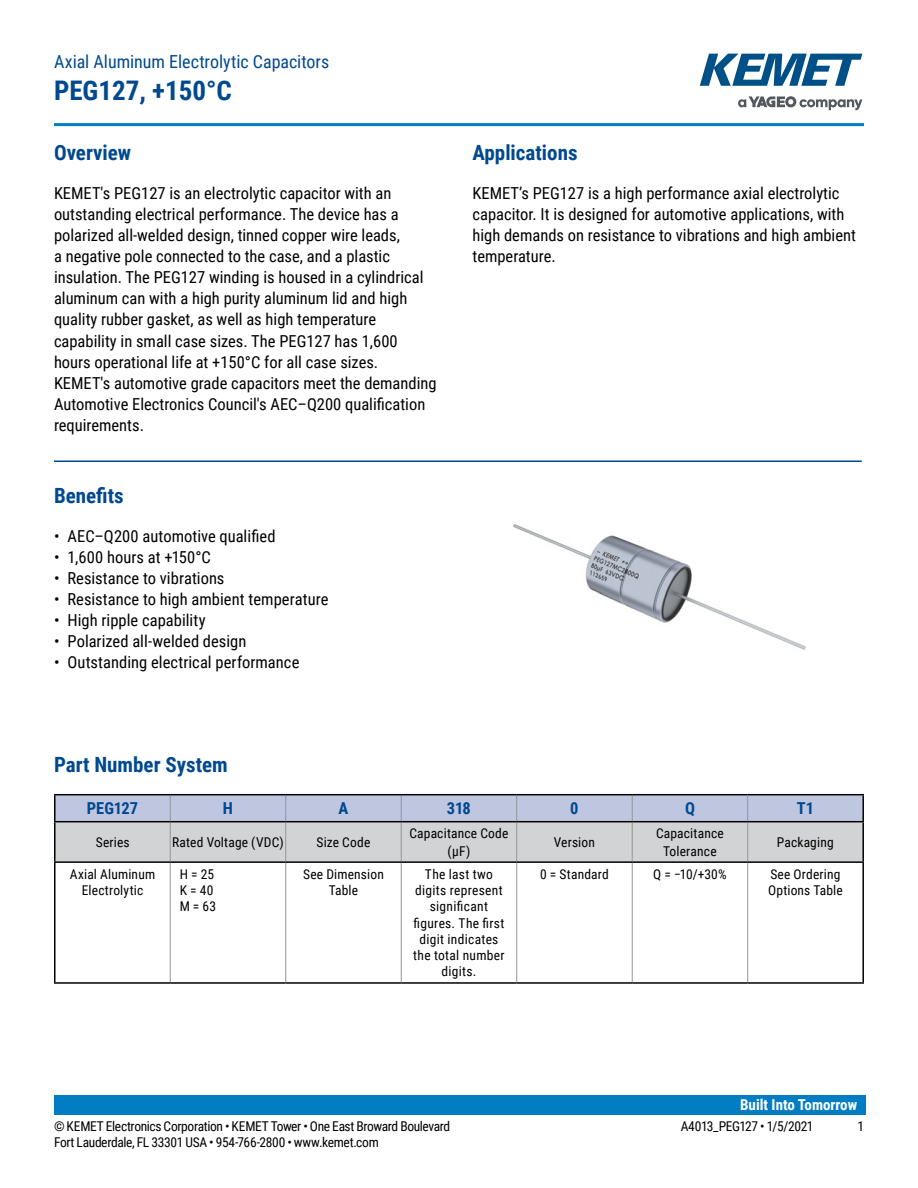
<style>
.page{position:relative;width:918px;height:1188px;background:#fff}
.page>*{position:absolute;margin:0;border:0;box-sizing:border-box;transform-origin:0 0}
.t1{font:700 27px "Roboto Condensed";color:#004990}
.t2{font:700 21px "Roboto Condensed";color:#004990}
.t3{font:18px "Roboto Condensed";color:#004990}
.t4{font:16.5px/21px "Roboto Condensed";color:#000}
.t5{font:700 16.5px "Roboto Condensed";letter-spacing:-.005em;color:#004990}
.t6{font:700 15px "Roboto Condensed";color:#fff}
.t7{font:13.5px/16.2px "Roboto Condensed";letter-spacing:.01em;color:#000;text-align:center}
.t8{font:13.5px "Roboto Condensed";letter-spacing:-.025em;color:#000}
.t9{font:13.5px "Roboto Condensed";letter-spacing:-.03em;color:#000}
</style>
<div class="page">
<svg style="left:738px;top:96px;width:124px;height:14px"></svg>
<svg style="left:700px;top:54px;width:162px;height:32px"></svg>
<hr style="left:54px;top:123px;width:810px;height:3px;background:#007dc3">
<div style="left:54px;top:1095px;width:811px;height:20px;background:#007dc3"></div>
<hr style="left:54px;top:460px;width:808px;height:2px;background:#004990">
<hr style="left:170px;top:863px;width:1px;height:119px;background:#939598">
<hr style="left:54px;top:822px;width:2px;height:39px;background:#000">
<hr style="left:862px;top:822px;width:2px;height:39px;background:#000">
<hr style="left:54px;top:861px;width:116px;height:2px;background:#000">
<hr style="left:54px;top:863px;width:2px;height:119px;background:#000">
<hr style="left:170px;top:861px;width:116px;height:2px;background:#000">
<hr style="left:54px;top:982px;width:116px;height:2px;background:#000">
<hr style="left:170px;top:982px;width:116px;height:2px;background:#000">
<hr style="left:54px;top:794px;width:116px;height:1px;background:#000">
<hr style="left:54px;top:795px;width:2px;height:26px;background:#000">
<hr style="left:170px;top:794px;width:116px;height:1px;background:#000">
<hr style="left:286px;top:794px;width:115px;height:1px;background:#000">
<hr style="left:401px;top:794px;width:116px;height:1px;background:#000">
<hr style="left:517px;top:794px;width:115px;height:1px;background:#000">
<hr style="left:632px;top:794px;width:116px;height:1px;background:#000">
<hr style="left:748px;top:794px;width:116px;height:1px;background:#000">
<hr style="left:862px;top:795px;width:2px;height:26px;background:#000">
<hr style="left:54px;top:821px;width:116px;height:1px;background:#000">
<hr style="left:748px;top:821px;width:116px;height:1px;background:#000">
<svg style="left:55px;top:795px;width:808px;height:67px;background:#c2c6d1"></svg>
<hr style="left:401px;top:861px;width:116px;height:2px;background:#000">
<hr style="left:401px;top:982px;width:116px;height:2px;background:#000">
<hr style="left:632px;top:863px;width:1px;height:119px;background:#939598">
<hr style="left:747px;top:863px;width:1px;height:119px;background:#939598">
<hr style="left:517px;top:861px;width:115px;height:2px;background:#000">
<hr style="left:632px;top:861px;width:116px;height:2px;background:#000">
<hr style="left:748px;top:861px;width:116px;height:2px;background:#000">
<hr style="left:862px;top:863px;width:2px;height:119px;background:#000">
<hr style="left:517px;top:982px;width:115px;height:2px;background:#000">
<hr style="left:632px;top:982px;width:116px;height:2px;background:#000">
<hr style="left:748px;top:982px;width:116px;height:2px;background:#000">
<hr style="left:516px;top:863px;width:1px;height:119px;background:#939598">
<hr style="left:286px;top:861px;width:115px;height:2px;background:#000">
<hr style="left:286px;top:982px;width:115px;height:2px;background:#000">
<hr style="left:285px;top:863px;width:1px;height:119px;background:#939598">
<hr style="left:401px;top:863px;width:1px;height:119px;background:#939598">
<img style="left:513px;top:524px;width:293px;height:126px">
<p class="t3" style="left:54px;top:48px;width:277px">Axial Aluminum Electrolytic Capacitors</p>
<h1 class="t1" style="left:54px;top:71px;width:179px">PEG127, +150°C</h1>
<p class="t2" style="left:54px;top:138px;width:79px">Overview</p>
<p class="t4" style="left:54px;top:182px;width:384px">KEMET's PEG127 is an electrolytic capacitor with an outstanding electrical performance. The device has a polarized all-welded design, tinned copper wire leads,<br>a negative pole connected to the case, and a plastic insulation. The PEG127 winding is housed in a cylindrical aluminum can with a high purity aluminum lid and high quality rubber gasket, as well as high temperature capability in small case sizes. The PEG127 has 1,600 hours operational life at +150°C for all case sizes.<br>KEMET's automotive grade capacitors meet the demanding Automotive Electronics Council's AEC–Q200 qualification requirements.</p>
<p class="t2" style="left:54px;top:480px;width:71px">Benefits</p>
<p class="t4" style="left:54px;top:525px;width:223px">• AEC–Q200 automotive qualified</p>
<p class="t4" style="left:54px;top:546px;width:158px">• 1,600 hours at +150°C</p>
<p class="t4" style="left:54px;top:567px;width:172px">• Resistance to vibrations</p>
<p class="t4" style="left:54px;top:588px;width:276px">• Resistance to high ambient temperature</p>
<p class="t4" style="left:54px;top:609px;width:153px">• High ripple capability</p>
<p class="t4" style="left:54px;top:630px;width:194px">• Polarized all-welded design</p>
<p class="t4" style="left:54px;top:651px;width:247px">• Outstanding electrical performance</p>
<p class="t2" style="left:472px;top:138px;width:107px">Applications</p>
<p class="t4" style="left:472px;top:182px;width:385px">KEMET’s PEG127 is a high performance axial electrolytic capacitor. It is designed for automotive applications, with high demands on resistance to vibrations and high ambient temperature.</p>
<p class="t2" style="left:54px;top:750px;width:175px">Part Number System</p>
<p class="t5" style="left:87px;top:797px;width:53px">PEG127</p>
<p class="t5" style="left:223px;top:797px;width:12px">H</p>
<p class="t5" style="left:339px;top:797px;width:11px">A</p>
<p class="t5" style="left:447px;top:797px;width:26px">318</p>
<p class="t5" style="left:570px;top:797px;width:10px">0</p>
<p class="t5" style="left:685px;top:797px;width:11px">Q</p>
<p class="t5" style="left:797px;top:797px;width:19px">T1</p>
<p class="t7" style="left:96px;top:834px;width:35px">Series</p>
<p class="t7" style="left:172px;top:834px;width:113px">Rated Voltage (VDC)</p>
<p class="t7" style="left:317px;top:834px;width:55px">Size Code</p>
<p class="t7" style="left:409px;top:824px;width:101px;line-height:18px">Capacitance Code (µF)</p>
<p class="t7" style="left:554px;top:834px;width:43px">Version</p>
<p class="t7" style="left:656px;top:824px;width:69px;line-height:18px">Capacitance<br>Tolerance</p>
<p class="t7" style="left:777px;top:834px;width:58px">Packaging</p>
<p class="t7" style="left:70px;top:866px;width:87px">Axial Aluminum<br>Electrolytic</p>
<p class="t7" style="left:180px;top:866px;width:38px;text-align:left">H = 25<br>K = 40<br>M = 63</p>
<p class="t7" style="left:303px;top:866px;width:82px">See Dimension<br>Table</p>
<p class="t7" style="left:413px;top:866px;width:93px">The last two digits represent significant figures. The first digit indicates the total number digits.</p>
<p class="t7" style="left:540px;top:866px;width:70px">0 = Standard</p>
<p class="t7" style="left:653px;top:866px;width:75px">Q = −10/+30%</p>
<p class="t7" style="left:768px;top:866px;width:76px;text-align:left">See Ordering<br>Options Table</p>
<p class="t6" style="left:740px;top:1094px;width:119px">Built Into Tomorrow</p>
<p class="t8" style="left:54px;top:1116px;width:398px">© KEMET Electronics Corporation • KEMET Tower • One East Broward Boulevard</p>
<p class="t9" style="left:681px;top:1116px;width:134px">A4013_PEG127 • 1/5/2021</p>
<p class="t7" style="left:857px;top:1117px;width:8px">1</p>
<p class="t8" style="left:54px;top:1133px;width:326px">Fort Lauderdale, FL 33301 USA • 954-766-2800 • www.kemet.com</p>
</div>
